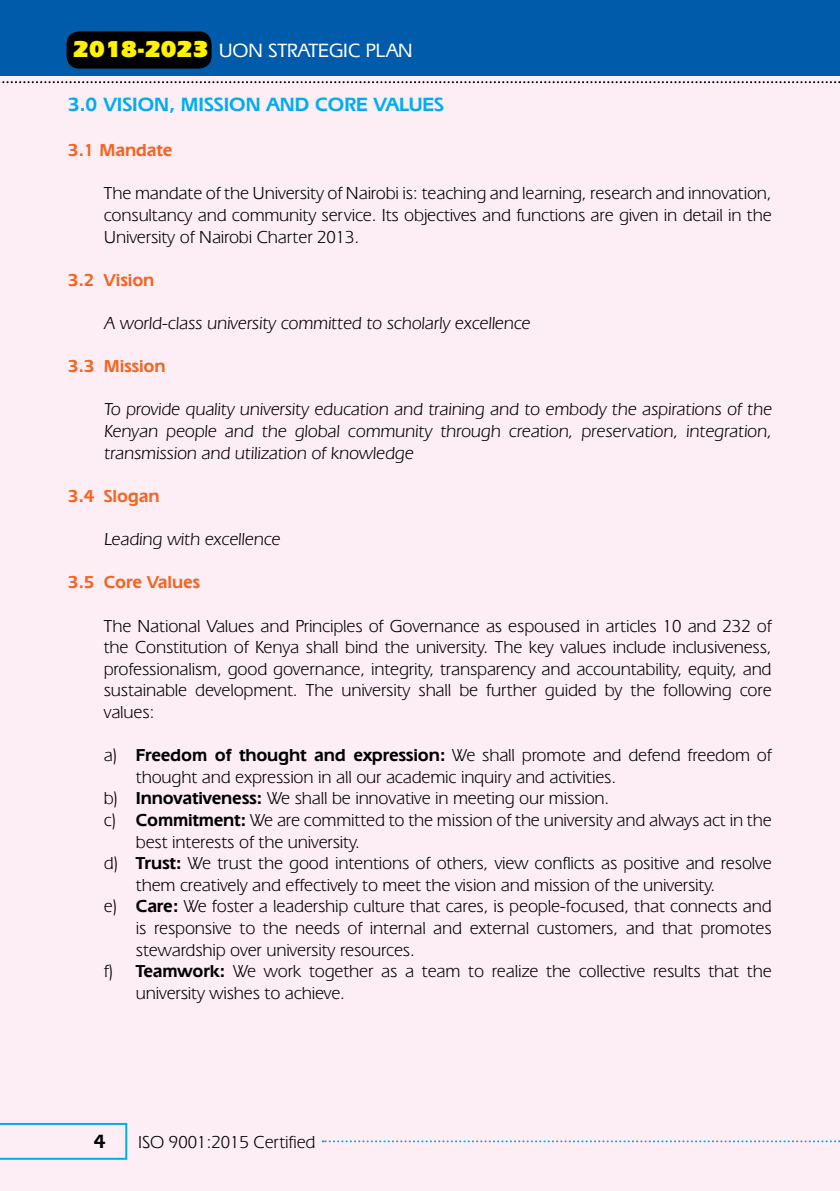
<style>
.page{position:relative;width:840px;height:1191px;background:#fff}
.page>*{position:absolute;margin:0;border:0;box-sizing:border-box;transform-origin:0 0}
.t1{font:900 24px "Eras IT Cby BT";color:#fff200}
.t2{font:600 20px "Eras IT Cby BT";color:#00aeef}
.t3{font:500 20px "Eras IT Cby BT";color:#fff}
.t4{font:600 20px "Eras IT Cby BT";color:#000}
.t5{font:18px/21.6px "Eras IT Cby BT";color:#000;text-align:justify}
.t6{font:600 18px "Eras IT Cby BT";color:#f26522}
.s1{font-weight:600}
</style>
<div class="page">
<div style="left:0;top:63px;width:839px;height:1128px;background:#fdedf4"></div>
<div style="left:0;top:0;width:839px;height:76px;background:#005baa"></div>
<svg style="left:0;top:1123px;width:127px;height:36px"></svg>
<svg style="left:0;top:81px;width:840px;height:2px"></svg>
<svg style="left:322px;top:1140px;width:518px;height:2px"></svg>
<div style="left:66px;top:31px;width:145px;height:38px;background:#000;border-radius:13px"></div>
<h1 class="t1" style="left:74px;top:34px;width:138px">2018-2023</h1>
<p class="t2" style="left:68px;top:92px;width:378px">3.0 VISION, MISSION AND CORE VALUES</p>
<p class="t6" style="left:68px;top:139px;width:107px">3.1 Mandate</p>
<p class="t5" style="left:104px;top:182px;width:670px">The mandate of the University of Nairobi is: teaching and learning, research and innovation, consultancy and community service. Its objectives and functions are given in detail in the University of Nairobi Charter 2013.</p>
<p class="t6" style="left:68px;top:269px;width:89px">3.2 Vision</p>
<p class="t5" style="left:104px;top:312px;width:428px">A world-class university committed to scholarly excellence</p>
<p class="t6" style="left:68px;top:355px;width:100px">3.3 Mission</p>
<p class="t5" style="left:104px;top:398px;width:669px">To provide quality university education and training and to embody the aspirations of the Kenyan people and the global community through creation, preservation, integration, transmission and utilization of knowledge</p>
<p class="t6" style="left:68px;top:485px;width:94px">3.4 Slogan</p>
<p class="t5" style="left:104px;top:528px;width:178px">Leading with excellence</p>
<p class="t6" style="left:68px;top:571px;width:135px">3.5 Core Values</p>
<p class="t5" style="left:104px;top:614px;width:670px">The National Values and Principles of Governance as espoused in articles 10 and 232 of the Constitution of Kenya shall bind the university. The key values include inclusiveness, professionalism, good governance, integrity, transparency and accountability, equity, and sustainable development. The university shall be further guided by the following core values:</p>
<p class="t5" style="left:104px;top:744px;width:669px">a) <span class="s1">Freedom of thought and expression:</span> We shall promote and defend freedom of</p>
<p class="t5" style="left:136px;top:765px;width:482px">thought and expression in all our academic inquiry and activities.</p>
<p class="t5" style="left:104px;top:787px;width:507px">b) <span class="s1">Innovativeness:</span> We shall be innovative in meeting our mission.</p>
<p class="t5" style="left:104px;top:809px;width:670px">c) <span class="s1">Commitment:</span> We are committed to the mission of the university and always act in the</p>
<p class="t5" style="left:136px;top:830px;width:226px">best interests of the university.</p>
<p class="t5" style="left:104px;top:852px;width:670px">d) <span class="s1">Trust:</span> We trust the good intentions of others, view conflicts as positive and resolve</p>
<p class="t5" style="left:136px;top:873px;width:581px">them creatively and effectively to meet the vision and mission of the university.</p>
<p class="t5" style="left:104px;top:895px;width:670px">e) <span class="s1">Care:</span> We foster a leadership culture that cares, is people-focused, that connects and</p>
<p class="t5" style="left:136px;top:917px;width:638px">is responsive to the needs of internal and external customers, and that promotes</p>
<p class="t5" style="left:136px;top:938px;width:281px">stewardship over university resources.</p>
<p class="t5" style="left:104px;top:960px;width:670px">f) <span class="s1">Teamwork:</span> We work together as a team to realize the collective results that the</p>
<p class="t5" style="left:136px;top:981px;width:211px">university wishes to achieve.</p>
<p class="t3" style="left:219px;top:39px;width:196px">UON STRATEGIC PLAN</p>
<p class="t4" style="left:94px;top:1129px;width:15px">4</p>
<p class="t5" style="left:138px;top:1130px;width:180px">ISO 9001:2015 Certified</p>
</div>
